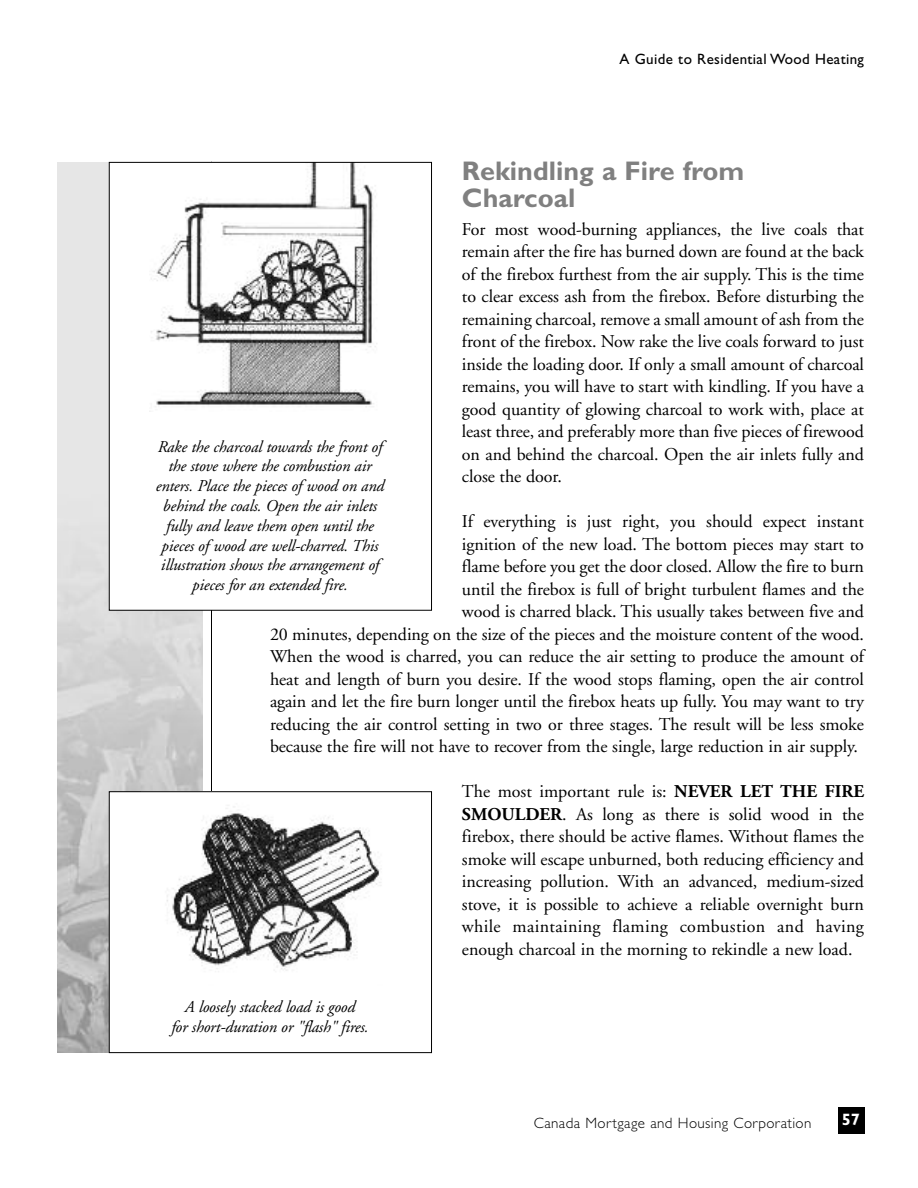
<style>
.page{position:relative;width:918px;height:1188px;background:#fff}
.page>*{position:absolute;margin:0;border:0;box-sizing:border-box;transform-origin:0 0}
.t1{font:700 27px/27px "Gill Sans Std";color:#808080}
.t2{font:18px/22.5px "Adobe Garamond";letter-spacing:-.005em;color:#000;text-align:justify}
.t3{font:italic 16.5px/19.8px "Adobe Garamond";letter-spacing:-.01em;color:#000;text-align:center}
.t4{font:700 16.5px "Gill Sans Std";color:#fff}
.t5{font:300 15px "Gill Sans Std";letter-spacing:.025em;color:#000}
.t6{font:15px "Gill Sans Std";letter-spacing:.025em;color:#000}
.s1{font-weight:700}
</style>
<div class="page">
<div style="left:838px;top:1107px;width:27px;height:27px;background:#000"></div>
<hr style="left:211px;top:162px;width:1px;height:891px;background:#000">
<div style="left:57px;top:162px;width:146px;height:891px;background:#e6e6e6"></div>
<img style="left:57px;top:495px;width:146px;height:558px">
<div style="left:109px;top:162px;width:323px;height:448px;background:#fff"></div>
<img style="left:151px;top:164px;width:226px;height:243px">
<div style="left:109px;top:162px;width:323px;height:449px;border:1px solid #000"></div>
<div style="left:109px;top:792px;width:323px;height:261px;background:#fff"></div>
<img style="left:167px;top:806px;width:214px;height:165px">
<div style="left:109px;top:791px;width:323px;height:262px;border:1px solid #000"></div>
<p class="t6" style="left:619px;top:53px;width:246px">A Guide to Residential Wood Heating</p>
<h1 class="t1" style="left:462px;top:160px;width:284px">Rekindling a Fire from<br>Charcoal</h1>
<p class="t2" style="left:462px;top:220px;width:404px">For most wood-burning appliances, the live coals that remain after the fire has burned down are found at the back of the firebox furthest from the air supply. This is the time to clear excess ash from the firebox. Before disturbing the remaining charcoal, remove a small amount of ash from the front of the firebox. Now rake the live coals forward to just inside the loading door. If only a small amount of charcoal remains, you will have to start with kindling. If you have a good quantity of glowing charcoal to work with, place at least three, and preferably more than five pieces of firewood on and behind the charcoal. Open the air inlets fully and close the door.</p>
<p class="t2" style="left:462px;top:512px;width:404px">If everything is just right, you should expect instant</p>
<p class="t2" style="left:462px;top:535px;width:404px">ignition of the new load. The bottom pieces may start to</p>
<p class="t2" style="left:462px;top:557px;width:404px">flame before you get the door closed. Allow the fire to burn</p>
<p class="t2" style="left:462px;top:580px;width:404px">until the firebox is full of bright turbulent flames and the</p>
<p class="t2" style="left:462px;top:602px;width:404px">wood is charred black. This usually takes between five and</p>
<p class="t2" style="left:270px;top:625px;width:596px">20 minutes, depending on the size of the pieces and the moisture content of the wood.</p>
<p class="t2" style="left:270px;top:647px;width:596px">When the wood is charred, you can reduce the air setting to produce the amount of</p>
<p class="t2" style="left:270px;top:670px;width:596px">heat and length of burn you desire. If the wood stops flaming, open the air control</p>
<p class="t2" style="left:270px;top:692px;width:596px">again and let the fire burn longer until the firebox heats up fully. You may want to try</p>
<p class="t2" style="left:270px;top:715px;width:595px">reducing the air control setting in two or three stages. The result will be less smoke</p>
<p class="t2" style="left:270px;top:737px;width:589px">because the fire will not have to recover from the single, large reduction in air supply.</p>
<p class="t2" style="left:462px;top:782px;width:404px">The most important rule is: <span class="s1">NEVER LET THE FIRE SMOULDER</span>. As long as there is solid wood in the firebox, there should be active flames. Without flames the smoke will escape unburned, both reducing efficiency and increasing pollution. With an advanced, medium-sized stove, it is possible to achieve a reliable overnight burn while maintaining flaming combustion and having enough charcoal in the morning to rekindle a new load.</p>
<p class="t3" style="left:155px;top:438px;width:230px">Rake the charcoal towards the front of the stove where the combustion air enters. Place the pieces of wood on and behind the coals. Open the air inlets fully and leave them open until the pieces of wood are well-charred. This illustration shows the arrangement of pieces for an extended fire.</p>
<p class="t3" style="left:171px;top:999px;width:199px">A loosely stacked load is good<br>for short-duration or "flash" fires.</p>
<p class="t5" style="left:534px;top:1117px;width:279px">Canada Mortgage and Housing Corporation</p>
<p class="t4" style="left:842px;top:1114px;width:20px">57</p>
</div>
